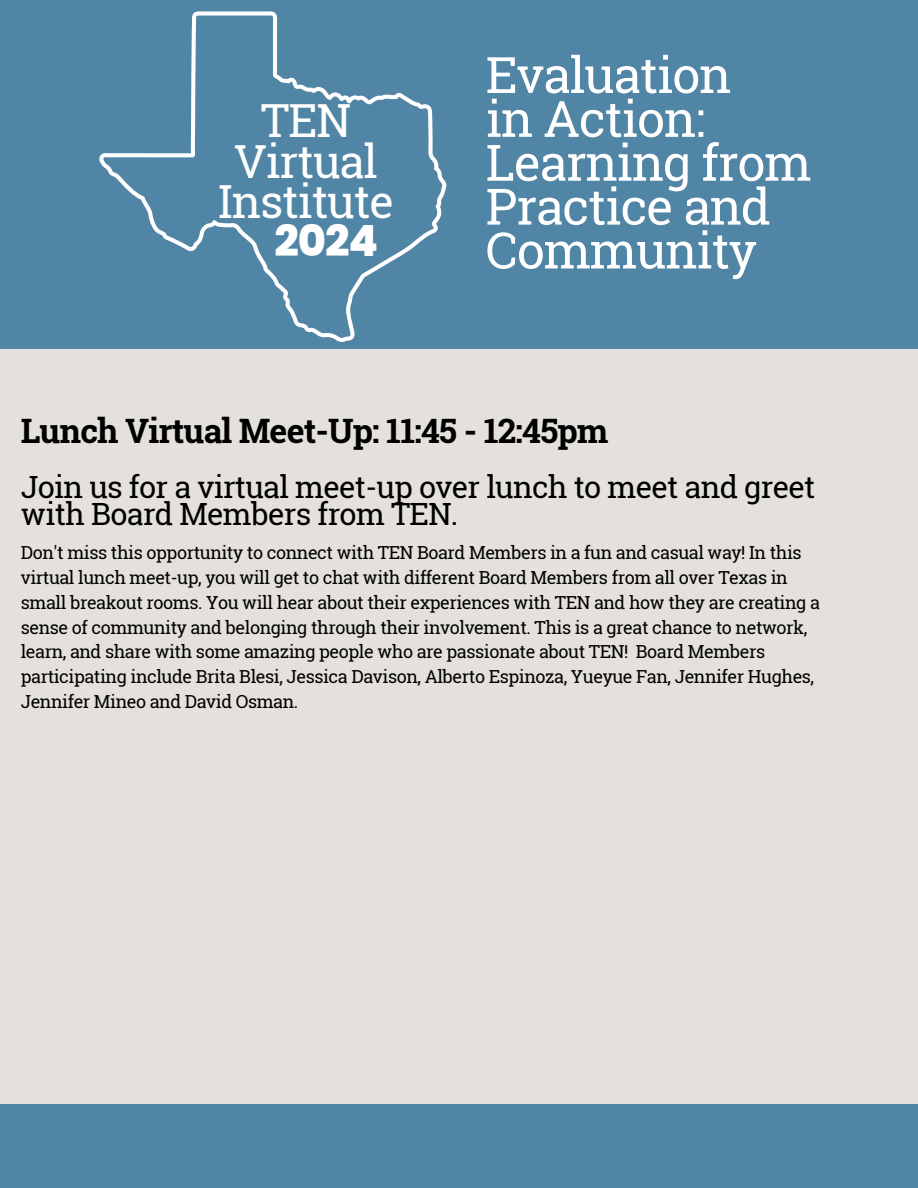
<style>
.page{position:relative;width:918px;height:1188px;background:#e4e1dc}
.page>*{position:absolute;margin:0;border:0;box-sizing:border-box;transform-origin:0 0}
.t1{font:50.1px/43.8px "Roboto Slab";letter-spacing:-.025em;color:#fff}
.t2{font:45.6px/40.5px "Roboto Slab";letter-spacing:-.025em;color:#fff;text-align:center}
.t3{font:800 43.05px "Poppins";color:#fff}
.t4{font:700 33.6px "Roboto Slab";letter-spacing:-.025em;color:#000}
.t5{font:30.6px/27px "Roboto Slab";letter-spacing:-.025em;color:#000}
.t6{font:18px/24.8px "Roboto Slab";letter-spacing:-.025em;color:#000}
</style>
<div class="page">
<div style="left:0;top:0;width:918px;height:349px;background:#5085a5"></div>
<div style="left:0;top:1104px;width:918px;height:84px;background:#5085a5"></div>
<svg style="left:99px;top:11px;width:348px;height:331px"></svg>
<h2 class="t2" style="left:218px;top:99px;width:177px">TEN<br>Virtual<br>Institute</h2>
<h3 class="t3" style="left:275px;top:211px;width:105px">2024</h3>
<h1 class="t1" style="left:486px;top:52px;width:327px">Evaluation<br>in Action:<br>Learning from<br>Practice and<br>Community</h1>
<h3 class="t4" style="left:21px;top:408px;width:589px">Lunch Virtual Meet-Up: 11:45 - 12:45pm</h3>
<h3 class="t5" style="left:21px;top:473px;width:796px">Join us for a virtual meet-up over lunch to meet and greet with Board Members from TEN.</h3>
<p class="t6" style="left:21px;top:540px;width:801px">Don't miss this opportunity to connect with TEN Board Members in a fun and casual way! In this virtual lunch meet-up, you will get to chat with different Board Members from all over Texas in small breakout rooms. You will hear about their experiences with TEN and how they are creating a sense of community and belonging through their involvement. This is a great chance to network, learn, and share with some amazing people who are passionate about TEN! Board Members participating include Brita Blesi, Jessica Davison, Alberto Espinoza, Yueyue Fan, Jennifer Hughes, Jennifer Mineo and David Osman.</p>
</div>
